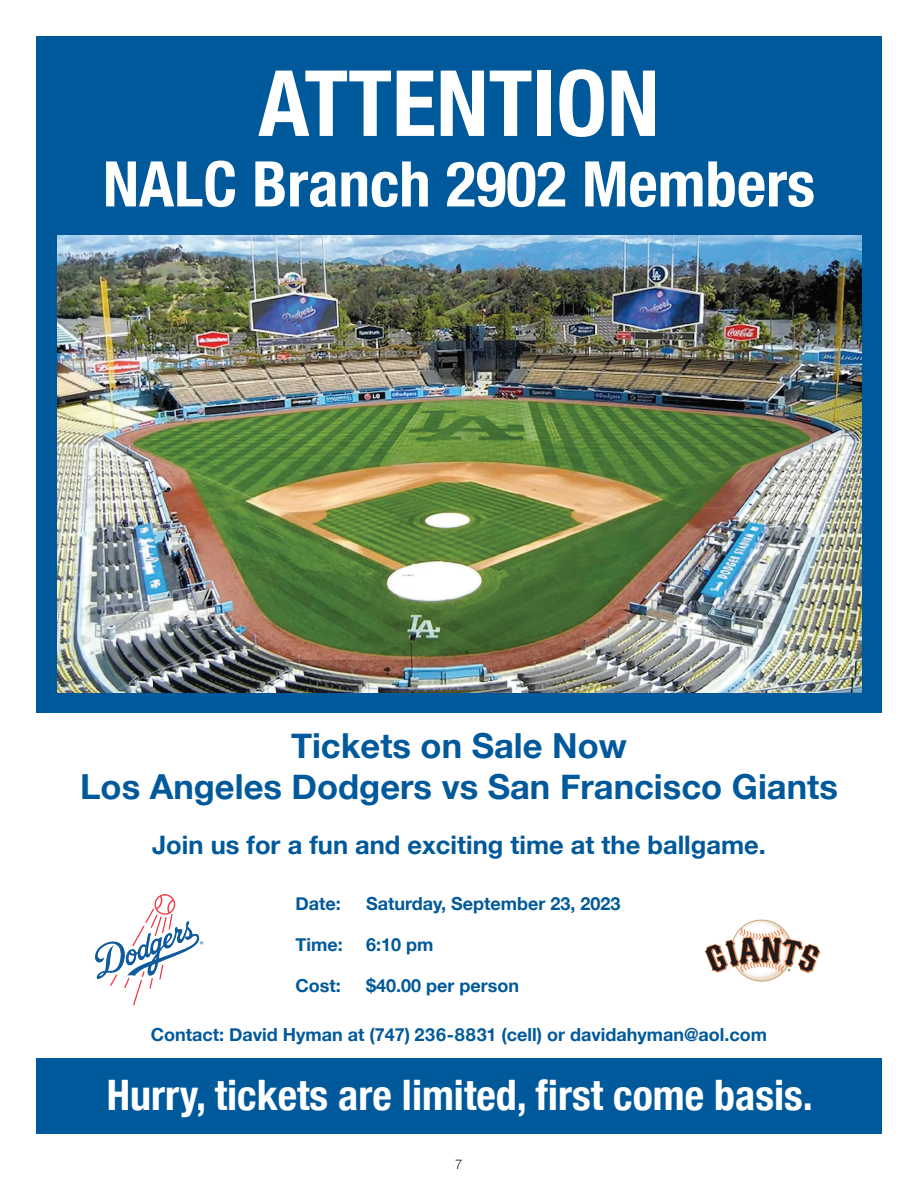
<style>
.page{position:relative;width:918px;height:1188px;background:#fff}
.page>*{position:absolute;margin:0;border:0;box-sizing:border-box;transform-origin:0 0}
.t1{font:700 condensed 91.5px "Helvetica Neue";color:#fff}
.t2{font:700 condensed 63px "Helvetica Neue";color:#fff}
.t3{font:700 condensed 42px "Helvetica Neue";color:#fff}
.t4{font:700 34.5px/40.5px "Helvetica Neue";color:#00599a;text-align:center}
.t5{font:700 25.5px "Helvetica Neue";color:#00599a}
.t6{font:700 18px "Helvetica Neue";color:#00599a}
.t7{font:300 13.5px "Helvetica Neue";color:#231f20}
</style>
<div class="page">
<div style="left:36px;top:36px;width:846px;height:677px;background:#00599a"></div>
<img style="left:57px;top:236px;width:804px;height:457px">
<div style="left:36px;top:1058px;width:846px;height:76px;background:#00599a"></div>
<img style="left:95px;top:894px;width:108px;height:112px">
<img style="left:704px;top:919px;width:117px;height:62px">
<h1 class="t1" style="left:258px;top:27px;width:403px">ATTENTION</h1>
<h2 class="t2" style="left:103px;top:132px;width:714px">NALC Branch 2902 Members</h2>
<h3 class="t4" style="left:80px;top:727px;width:759px">Tickets on Sale Now<br>Los Angeles Dodgers vs San Francisco Giants</h3>
<h3 class="t5" style="left:152px;top:825px;width:615px">Join us for a fun and exciting time at the ballgame.</h3>
<p class="t6" style="left:296px;top:889px;width:47px">Date:</p>
<p class="t6" style="left:366px;top:889px;width:256px">Saturday, September 23, 2023</p>
<p class="t6" style="left:296px;top:931px;width:49px">Time:</p>
<p class="t6" style="left:366px;top:931px;width:69px">6:10 pm</p>
<p class="t6" style="left:296px;top:972px;width:47px">Cost:</p>
<p class="t6" style="left:366px;top:972px;width:155px">$40.00 per person</p>
<p class="t6" style="left:151px;top:1021px;width:618px">Contact: David Hyman at (747) 236-8831 (cell) or davidahyman@aol.com</p>
<h3 class="t3" style="left:107px;top:1061px;width:708px">Hurry, tickets are limited, first come basis.</h3>
<p class="t7" style="left:455px;top:1153px;width:9px">7</p>
</div>
